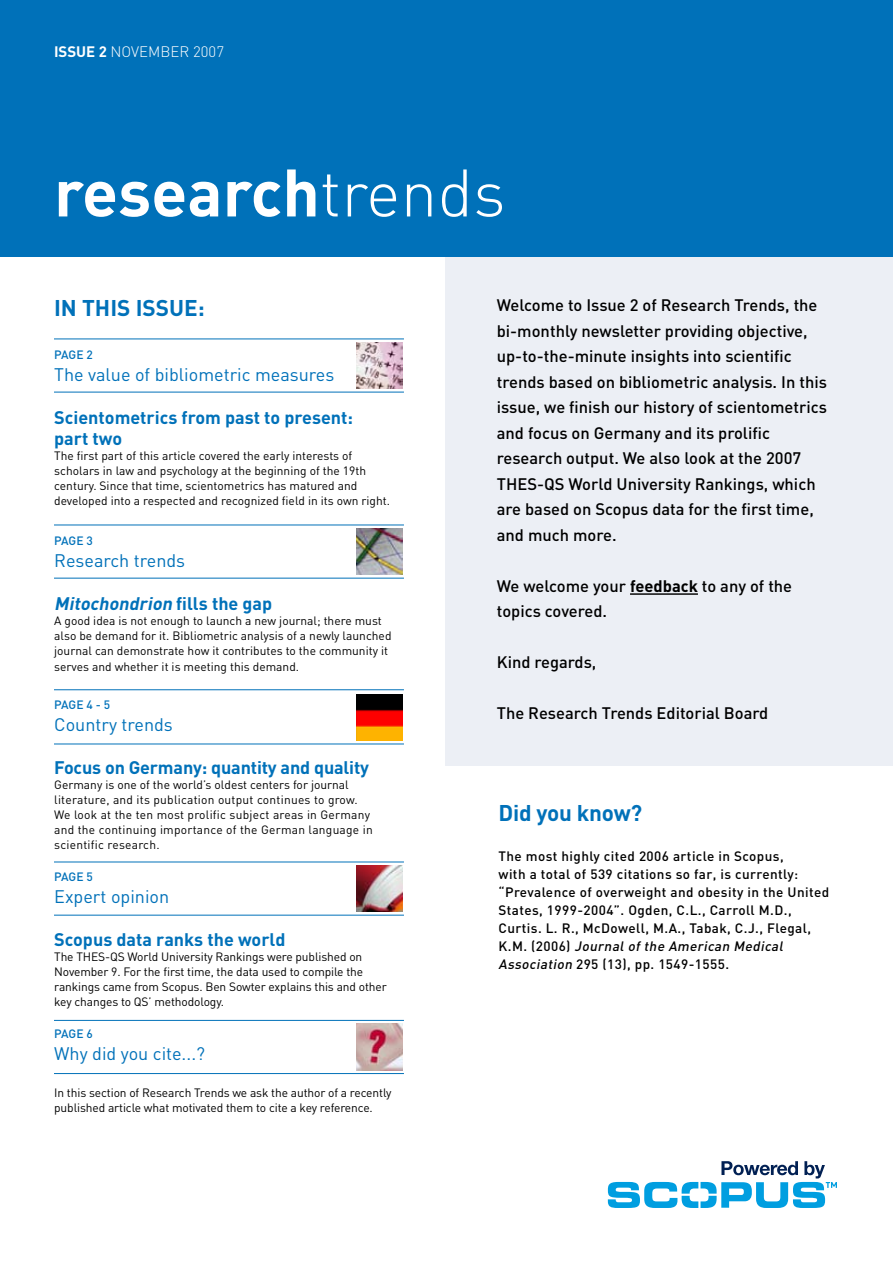
<style>
.page{position:relative;width:893px;height:1263px;background:#fff}
.page>*{position:absolute;margin:0;border:0;box-sizing:border-box;transform-origin:0 0}
.t1{font:700 66px "DIN";color:#fff}
.t2{font:700 22.5px "DIN";letter-spacing:-.005em;color:#0071b9}
.t3{font:700 18px/21.6px "DIN";color:#0071b9}
.t4{font:18px "DIN";color:#0071b9}
.t5{font:italic 700 18px "DIN";color:#0071b9}
.t6{font:500 16.5px/25.5px "DIN";color:#000}
.t7{font:300 15px "DIN";color:#fff}
.t8{font:500 13.5px/18px "DIN";letter-spacing:.03em;color:#000}
.t9{font:12px/15px "DIN";color:#000}
.t10{font:12px/15px "DIN";letter-spacing:.02em;color:#000}
.t11{font:500 12px "DIN";letter-spacing:-.01em;color:#0071b9}
.s1{font-weight:700}
.s2{font-weight:300}
.s3{font-style:normal}
.s4{font-style:italic}
</style>
<div class="page">
<div style="left:445px;top:243px;width:448px;height:522px;background:#eceff5"></div>
<div style="left:0;top:0;width:893px;height:257px;background:#0071b9"></div>
<hr style="left:630px;top:593px;width:68px;height:2px;background:#000">
<hr style="left:54px;top:392px;width:350px;height:1px;background:#0071b9">
<hr style="left:54px;top:339px;width:350px;height:1px;background:#0071b9">
<svg style="left:608px;top:1161px;width:229px;height:47px"></svg>
<img style="left:356px;top:342px;width:46px;height:47px">
<hr style="left:54px;top:578px;width:350px;height:1px;background:#0071b9">
<hr style="left:54px;top:525px;width:350px;height:1px;background:#0071b9">
<img style="left:356px;top:528px;width:46px;height:47px">
<hr style="left:54px;top:744px;width:350px;height:1px;background:#0071b9">
<hr style="left:54px;top:689px;width:350px;height:1px;background:#0071b9">
<img style="left:356px;top:694px;width:46px;height:46px">
<hr style="left:54px;top:915px;width:350px;height:1px;background:#0071b9">
<hr style="left:54px;top:862px;width:350px;height:1px;background:#0071b9">
<img style="left:356px;top:865px;width:46px;height:47px">
<hr style="left:54px;top:1073px;width:350px;height:1px;background:#0071b9">
<hr style="left:54px;top:1020px;width:350px;height:1px;background:#0071b9">
<img style="left:356px;top:1024px;width:46px;height:46px">
<p class="t7" style="left:54px;top:43px;width:172px"><span class="s1">ISSUE 2</span> NOVEMBER 2007</p>
<h1 class="t1" style="left:54px;top:149px;width:453px">research<span class="s2">trends</span></h1>
<h2 class="t2" style="left:54px;top:294px;width:152px">IN THIS ISSUE:</h2>
<p class="t11" style="left:54px;top:347px;width:40px">PAGE 2</p>
<h3 class="t4" style="left:54px;top:363px;width:282px">The value of bibliometric measures</h3>
<h3 class="t3" style="left:54px;top:406px;width:300px">Scientometrics from past to present: part two</h3>
<p class="t9" style="left:54px;top:448px;width:337px">The first part of this article covered the early interests of scholars in law and psychology at the beginning of the 19th century. Since that time, scientometrics has matured and developed into a respected and recognized field in its own right.</p>
<p class="t11" style="left:54px;top:533px;width:40px">PAGE 3</p>
<h3 class="t4" style="left:54px;top:549px;width:133px">Research trends</h3>
<h3 class="t5" style="left:54px;top:592px;width:220px">Mitochondrion <span class="s3">fi l ls t h e g a p</span></h3>
<p class="t9" style="left:54px;top:613px;width:339px">A good idea is not enough to launch a new journal; there must also be demand for it. Bibliometric analysis of a newly launched journal can demonstrate how it contributes to the community it</p>
<p class="t9" style="left:54px;top:659px;width:246px">serves and whether it is meeting this demand.</p>
<p class="t11" style="left:54px;top:697px;width:57px">PAGE 4 - 5</p>
<h3 class="t4" style="left:54px;top:713px;width:120px">Country trends</h3>
<h3 class="t3" style="left:54px;top:756px;width:316px">Focus on Germany: quantity and quality</h3>
<p class="t10" style="left:54px;top:777px;width:320px">Germany is one of the world’s oldest centers for journal literature, and its publication output continues to grow.<br>We look at the ten most prolific subject areas in Germany and the continuing importance of the German language in scientific research.</p>
<p class="t11" style="left:54px;top:869px;width:40px">PAGE 5</p>
<h3 class="t4" style="left:54px;top:885px;width:117px">Expert opinion</h3>
<h3 class="t3" style="left:54px;top:928px;width:233px">Scopus data ranks the world</h3>
<p class="t9" style="left:54px;top:949px;width:334px">The THES-QS World University Rankings were published on November 9. For the first time, the data used to compile the rankings came from Scopus. Ben Sowter explains this and other key changes to QS’ methodology.</p>
<p class="t11" style="left:54px;top:1026px;width:40px">PAGE 6</p>
<h3 class="t4" style="left:54px;top:1042px;width:152px">Why did you cite...?</h3>
<p class="t9" style="left:54px;top:1084px;width:339px">In this section of Research Trends we ask the author of a recently published article what motivated them to cite a key reference.</p>
<p class="t6" style="left:497px;top:292px;width:332px">Welcome to Issue 2 of Research Trends, the bi-monthly newsletter providing objective, up-to-the-minute insights into scientific trends based on bibliometric analysis. In this issue, we finish our history of scientometrics and focus on Germany and its prolific research output. We also look at the 2007<br>THES-QS World University Rankings, which are based on Scopus data for the first time, and much more.</p>
<h3 class="t6" style="left:497px;top:573px;width:297px">We welcome your <span class="s1">feedback</span> to any of the topics covered.</h3>
<h3 class="t6" style="left:497px;top:649px;width:101px">Kind regards,</h3>
<h3 class="t6" style="left:497px;top:700px;width:273px">The Research Trends Editorial Board</h3>
<h2 class="t2" style="left:499px;top:798px;width:145px">Did you know?</h2>
<p class="t8" style="left:499px;top:847px;width:332px">The most highly cited 2006 article in Scopus,<br>with a total of 539 citations so far, is currently: “Prevalence of overweight and obesity in the United States, 1999-2004”. Ogden, C.L., Carroll M.D., Curtis. L. R., McDowell, M.A., Tabak, C.J., Flegal,<br>K . M . ( 2 0 0 6 ) <span class="s4">Journal of the American Medical Association</span> 295 (13), pp. 1549-1555.</p>
</div>
